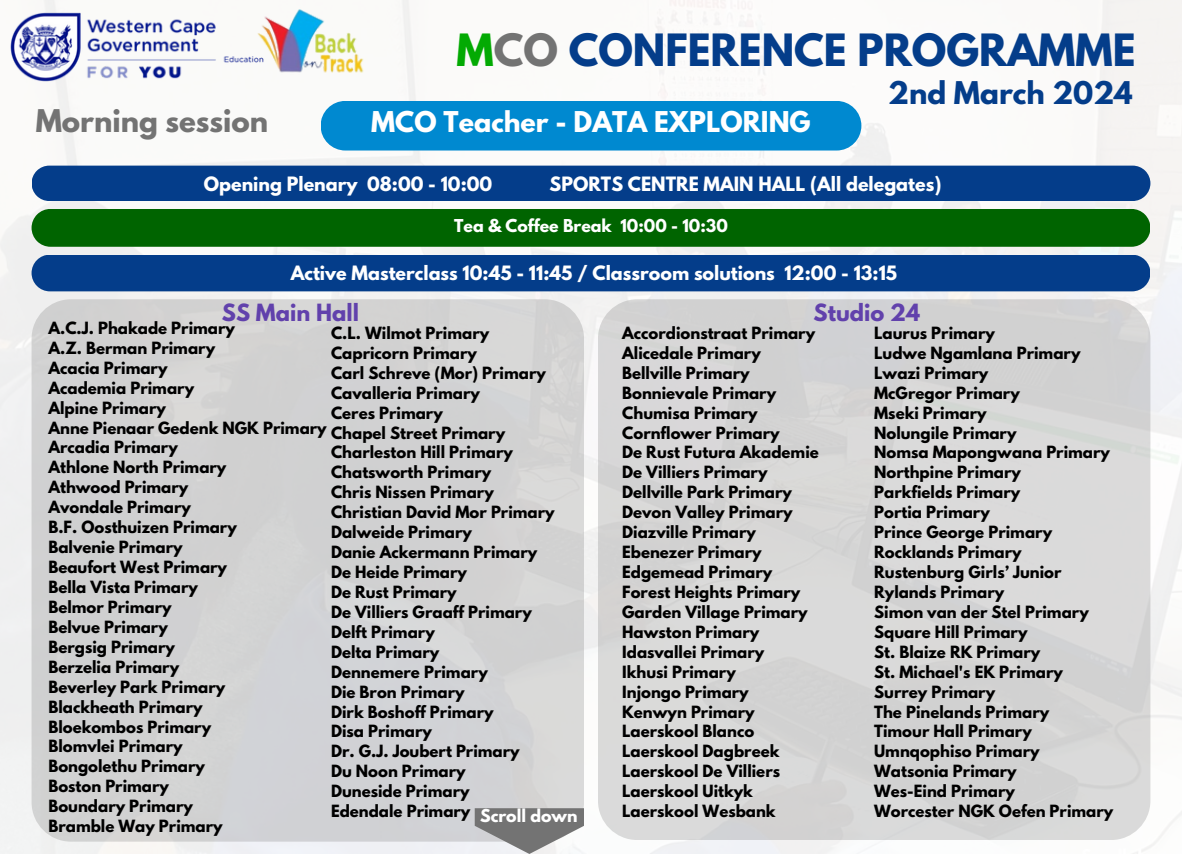
<style>
.page{position:relative;width:1182px;height:854px;background:#fff}
.page>*{position:absolute;margin:0;border:0;box-sizing:border-box;transform-origin:0 0}
.t1{font:700 39.38px "League Spartan";color:#043d8a}
.t2{font:700 27.65px "League Spartan";color:#737373}
.t3{font:700 27.65px "League Spartan";color:#043d8a}
.t4{font:700 25.38px "League Spartan";color:#fff}
.t5{font:700 21px "League Spartan";color:#6141ac}
.t6{font:700 17.5px "League Spartan";color:#fff}
.t7{font:700 15.75px "League Spartan";color:#fff}
.t8{font:700 14.88px "League Spartan";color:#000}
.s1{color:#03aa03}
.s2{color:#737373}
</style>
<div class="page">
<img style="left:0;top:0;width:1181px;height:853px">
<div style="left:32px;top:299px;width:552px;height:542px;background:#d1d1d2;border-radius:39px"></div>
<img style="left:10px;top:12px;width:243px;height:70px">
<img style="left:253px;top:7px;width:118px;height:75px">
<div style="left:32px;top:165px;width:1118px;height:36px;background:#043d8a"></div>
<div style="left:32px;top:209px;width:1118px;height:38px;background:#006400"></div>
<div style="left:32px;top:254px;width:1118px;height:37px;background:#043d8a;border-radius:18px"></div>
<div style="left:320px;top:101px;width:541px;height:49px;background:#0089d0;border-radius:25px"></div>
<svg style="left:474px;top:807px;width:110px;height:46px"></svg>
<div style="left:598px;top:299px;width:552px;height:540px;background:#d8d7d7;border-radius:39px"></div>
<h2 class="t1" style="left:456px;top:30px;width:680px"><span class="s1">M</span><span class="s2">CO</span> CONFERENCE PROGRAMME</h2>
<p class="t2" style="left:36px;top:107px;width:234px">Morning session</p>
<h2 class="t4" style="left:371px;top:109px;width:441px">MCO Teacher - DATA EXPLORING</h2>
<p class="t3" style="left:888px;top:79px;width:246px">2nd March 2024</p>
<p class="t6" style="left:204px;top:175px;width:290px">Opening Plenary 08:00 - 10:00</p>
<p class="t6" style="left:549px;top:175px;width:393px">SPORTS CENTRE MAIN HALL (All delegates)</p>
<h2 class="t7" style="left:454px;top:217px;width:275px">Tea &amp; Coffee Break 10:00 - 10:30</h2>
<h1 class="t6" style="left:291px;top:264px;width:608px">Active Masterclass 10:45 - 11:45 / Classroom solutions 12:00 - 13:15</h1>
<p class="t5" style="left:222px;top:302px;width:138px">SS Main Hall</p>
<p class="t8" style="left:48px;top:320px;width:188px">A.C.J. Phakade Primary</p>
<h4 class="t8" style="left:48px;top:340px;width:168px">A.Z. Berman Primary</h4>
<h3 class="t8" style="left:48px;top:360px;width:121px">Acacia Primary</h3>
<p class="t8" style="left:48px;top:380px;width:147px">Academia Primary</p>
<p class="t8" style="left:48px;top:400px;width:119px">Alpine Primary</p>
<p class="t8" style="left:48px;top:420px;width:280px">Anne Pienaar Gedenk NGK Primary</p>
<p class="t8" style="left:48px;top:440px;width:131px">Arcadia Primary</p>
<p class="t8" style="left:48px;top:460px;width:179px">Athlone North Primary</p>
<p class="t8" style="left:48px;top:479px;width:141px">Athwood Primary</p>
<p class="t8" style="left:48px;top:499px;width:144px">Avondale Primary</p>
<p class="t8" style="left:48px;top:519px;width:190px">B.F. Oosthuizen Primary</p>
<p class="t8" style="left:48px;top:539px;width:136px">Balvenie Primary</p>
<p class="t8" style="left:48px;top:559px;width:180px">Beaufort West Primary</p>
<p class="t8" style="left:48px;top:579px;width:151px">Bella Vista Primary</p>
<p class="t8" style="left:48px;top:599px;width:125px">Belmor Primary</p>
<p class="t8" style="left:48px;top:619px;width:121px">Belvue Primary</p>
<p class="t8" style="left:48px;top:639px;width:128px">Bergsig Primary</p>
<p class="t8" style="left:48px;top:659px;width:132px">Berzelia Primary</p>
<p class="t8" style="left:48px;top:679px;width:178px">Beverley Park Primary</p>
<p class="t8" style="left:48px;top:698px;width:156px">Blackheath Primary</p>
<p class="t8" style="left:48px;top:718px;width:164px">Bloekombos Primary</p>
<p class="t8" style="left:48px;top:738px;width:136px">Blomvlei Primary</p>
<p class="t8" style="left:48px;top:758px;width:158px">Bongolethu Primary</p>
<p class="t8" style="left:48px;top:778px;width:122px">Boston Primary</p>
<p class="t8" style="left:48px;top:798px;width:146px">Boundary Primary</p>
<p class="t8" style="left:48px;top:818px;width:176px">Bramble Way Primary</p>
<p class="t8" style="left:331px;top:325px;width:160px">C.L. Wilmot Primary</p>
<p class="t8" style="left:331px;top:345px;width:147px">Capricorn Primary</p>
<p class="t8" style="left:331px;top:365px;width:216px">Carl Schreve (Mor) Primary</p>
<p class="t8" style="left:331px;top:385px;width:150px">Cavalleria Primary</p>
<p class="t8" style="left:331px;top:405px;width:113px">Ceres Primary</p>
<p class="t8" style="left:331px;top:425px;width:176px">Chapel Street Primary</p>
<p class="t8" style="left:331px;top:445px;width:183px">Charleston Hill Primary</p>
<p class="t8" style="left:331px;top:465px;width:162px">Chatsworth Primary</p>
<p class="t8" style="left:331px;top:484px;width:164px">Chris Nissen Primary</p>
<p class="t8" style="left:331px;top:504px;width:225px">Christian David Mor Primary</p>
<p class="t8" style="left:331px;top:524px;width:142px">Dalweide Primary</p>
<p class="t8" style="left:331px;top:544px;width:208px">Danie Ackermann Primary</p>
<p class="t8" style="left:331px;top:564px;width:137px">De Heide Primary</p>
<p class="t8" style="left:331px;top:584px;width:127px">De Rust Primary</p>
<p class="t8" style="left:331px;top:604px;width:202px">De Villiers Graaff Primary</p>
<p class="t8" style="left:331px;top:624px;width:105px">Delft Primary</p>
<p class="t8" style="left:331px;top:644px;width:110px">Delta Primary</p>
<p class="t8" style="left:331px;top:664px;width:158px">Dennemere Primary</p>
<p class="t8" style="left:331px;top:684px;width:135px">Die Bron Primary</p>
<p class="t8" style="left:331px;top:703px;width:164px">Dirk Boshoff Primary</p>
<p class="t8" style="left:331px;top:723px;width:102px">Disa Primary</p>
<p class="t8" style="left:331px;top:743px;width:190px">Dr. G.J. Joubert Primary</p>
<p class="t8" style="left:331px;top:763px;width:136px">Du Noon Primary</p>
<p class="t8" style="left:331px;top:783px;width:140px">Duneside Primary</p>
<p class="t8" style="left:331px;top:803px;width:141px">Edendale Primary</p>
<h4 class="t7" style="left:480px;top:807px;width:99px">Scroll down</h4>
<p class="t5" style="left:813px;top:302px;width:108px">Studio 24</p>
<p class="t8" style="left:622px;top:325px;width:194px">Accordionstraat Primary</p>
<p class="t8" style="left:622px;top:345px;width:140px">Alicedale Primary</p>
<p class="t8" style="left:622px;top:365px;width:129px">Bellville Primary</p>
<h3 class="t8" style="left:622px;top:385px;width:155px">Bonnievale Primary</h3>
<p class="t8" style="left:622px;top:405px;width:137px">Chumisa Primary</p>
<p class="t8" style="left:622px;top:425px;width:159px">Cornflower Primary</p>
<p class="t8" style="left:622px;top:445px;width:198px">De Rust Futura Akademie</p>
<p class="t8" style="left:622px;top:465px;width:147px">De Villiers Primary</p>
<p class="t8" style="left:622px;top:484px;width:171px">Dellville Park Primary</p>
<p class="t8" style="left:622px;top:504px;width:172px">Devon Valley Primary</p>
<p class="t8" style="left:622px;top:524px;width:135px">Diazville Primary</p>
<p class="t8" style="left:622px;top:544px;width:141px">Ebenezer Primary</p>
<p class="t8" style="left:622px;top:564px;width:151px">Edgemead Primary</p>
<p class="t8" style="left:622px;top:584px;width:180px">Forest Heights Primary</p>
<p class="t8" style="left:622px;top:604px;width:187px">Garden Village Primary</p>
<p class="t8" style="left:622px;top:624px;width:139px">Hawston Primary</p>
<p class="t8" style="left:622px;top:644px;width:144px">Idasvallei Primary</p>
<p class="t8" style="left:622px;top:664px;width:115px">Ikhusi Primary</p>
<p class="t8" style="left:622px;top:684px;width:128px">Injongo Primary</p>
<p class="t8" style="left:622px;top:703px;width:134px">Kenwyn Primary</p>
<p class="t8" style="left:622px;top:723px;width:133px">Laerskool Blanco</p>
<p class="t8" style="left:622px;top:743px;width:159px">Laerskool Dagbreek</p>
<p class="t8" style="left:622px;top:763px;width:159px">Laerskool De Villiers</p>
<p class="t8" style="left:622px;top:783px;width:132px">Laerskool Uitkyk</p>
<p class="t8" style="left:622px;top:803px;width:155px">Laerskool Wesbank</p>
<p class="t8" style="left:874px;top:325px;width:122px">Laurus Primary</p>
<p class="t8" style="left:874px;top:345px;width:208px">Ludwe Ngamlana Primary</p>
<p class="t8" style="left:874px;top:365px;width:116px">Lwazi Primary</p>
<p class="t8" style="left:874px;top:385px;width:147px">McGregor Primary</p>
<p class="t8" style="left:874px;top:405px;width:114px">Mseki Primary</p>
<p class="t8" style="left:874px;top:425px;width:144px">Nolungile Primary</p>
<p class="t8" style="left:874px;top:445px;width:237px">Nomsa Mapongwana Primary</p>
<p class="t8" style="left:874px;top:465px;width:148px">Northpine Primary</p>
<p class="t8" style="left:874px;top:484px;width:148px">Parkfields Primary</p>
<p class="t8" style="left:874px;top:504px;width:117px">Portia Primary</p>
<p class="t8" style="left:874px;top:524px;width:179px">Prince George Primary</p>
<p class="t8" style="left:874px;top:544px;width:149px">Rocklands Primary</p>
<p class="t8" style="left:874px;top:564px;width:189px">Rustenburg Girls’ Junior</p>
<p class="t8" style="left:874px;top:584px;width:131px">Rylands Primary</p>
<p class="t8" style="left:874px;top:604px;width:216px">Simon van der Stel Primary</p>
<p class="t8" style="left:874px;top:624px;width:155px">Square Hill Primary</p>
<p class="t8" style="left:874px;top:644px;width:167px">St. Blaize RK Primary</p>
<p class="t8" style="left:874px;top:664px;width:190px">St. Michael's EK Primary</p>
<p class="t8" style="left:874px;top:684px;width:122px">Surrey Primary</p>
<p class="t8" style="left:874px;top:703px;width:177px">The Pinelands Primary</p>
<p class="t8" style="left:874px;top:723px;width:159px">Timour Hall Primary</p>
<p class="t8" style="left:874px;top:743px;width:167px">Umnqophiso Primary</p>
<p class="t8" style="left:874px;top:763px;width:144px">Watsonia Primary</p>
<p class="t8" style="left:874px;top:783px;width:142px">Wes-Eind Primary</p>
<p class="t8" style="left:874px;top:803px;width:241px">Worcester NGK Oefen Primary</p>
</div>
